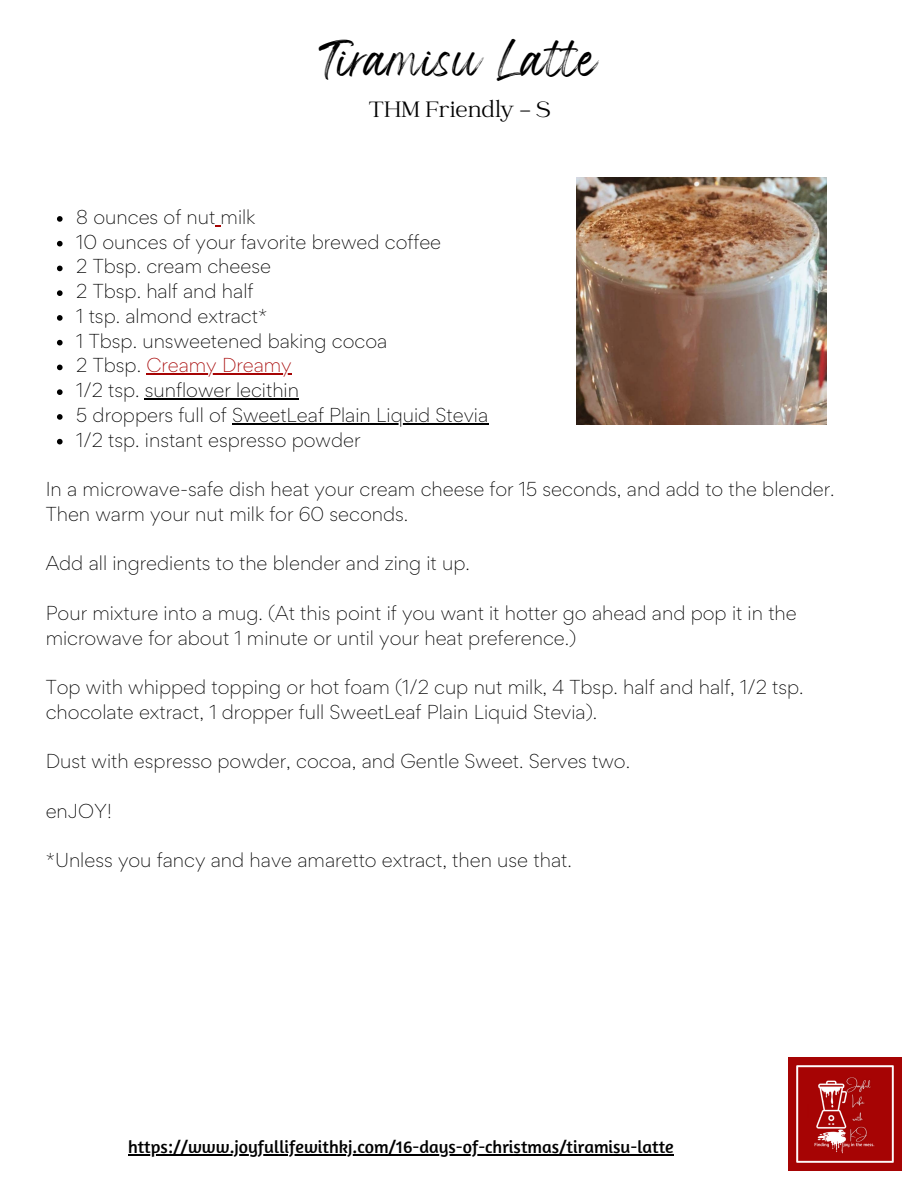
<style>
.page{position:relative;width:918px;height:1188px;background:#fff}
.page>*{position:absolute;margin:0;border:0;box-sizing:border-box;transform-origin:0 0}
.t1{font:27.75px "Wonderful Branding";color:#000}
.t2{font:24.45px "Catchy Mager";color:#000}
.t3{font:300 18px/24.8px "Gordita";color:#000}
.t4{font:18px "Amaranth";color:#000}
.s1{color:#a60404}
</style>
<div class="page">
<img style="left:789px;top:1058px;width:112px;height:112px">
<svg style="left:57px;top:216px;width:6px;height:6px"></svg>
<svg style="left:57px;top:241px;width:6px;height:5px"></svg>
<svg style="left:57px;top:266px;width:6px;height:5px"></svg>
<svg style="left:57px;top:290px;width:6px;height:6px"></svg>
<svg style="left:57px;top:315px;width:6px;height:6px"></svg>
<svg style="left:57px;top:340px;width:6px;height:5px"></svg>
<svg style="left:57px;top:365px;width:6px;height:5px"></svg>
<hr style="left:146px;top:374px;width:146px;height:1px;background:#a60404">
<svg style="left:57px;top:389px;width:6px;height:6px"></svg>
<hr style="left:145px;top:398px;width:154px;height:1px;background:#000">
<svg style="left:57px;top:414px;width:6px;height:6px"></svg>
<hr style="left:232px;top:423px;width:256px;height:1px;background:#000">
<svg style="left:57px;top:439px;width:6px;height:5px"></svg>
<img style="left:577px;top:177px;width:249px;height:248px">
<hr style="left:128px;top:1154px;width:546px;height:1px;background:#000">
<h1 class="t1" style="left:319px;top:53px;width:282px">Tiramisu Latte</h1>
<h2 class="t2" style="left:369px;top:98px;width:183px">THM Friendly - S</h2>
<p class="t3" style="left:76px;top:204px;width:413px">8 ounces of nut milk<br>10 ounces of your favorite brewed coffee<br>2 Tbsp. cream cheese<br>2 Tbsp. half and half<br>1 tsp. almond extract*<br>1 Tbsp. unsweetened baking cocoa<br>2 Tbsp. <span class="s1">Creamy Dreamy<br></span>1/2 tsp. sunflower lecithin<br>5 droppers full of SweetLeaf Plain Liquid Stevia<br>1/2 tsp. instant espresso powder</p>
<p class="t3" style="left:46px;top:477px;width:790px">In a microwave-safe dish heat your cream cheese for 15 seconds, and add to the blender.<br>Then warm your nut milk for 60 seconds.</p>
<p class="t3" style="left:46px;top:551px;width:426px">Add all ingredients to the blender and zing it up.</p>
<p class="t3" style="left:46px;top:600px;width:753px">Pour mixture into a mug. (At this point if you want it hotter go ahead and pop it in the microwave for about 1 minute or until your heat preference.)</p>
<p class="t3" style="left:46px;top:675px;width:759px">Top with whipped topping or hot foam (1/2 cup nut milk, 4 Tbsp. half and half, 1/2 tsp. chocolate extract, 1 dropper full SweetLeaf Plain Liquid Stevia).</p>
<p class="t3" style="left:46px;top:749px;width:586px">Dust with espresso powder, cocoa, and Gentle Sweet. Serves two.</p>
<p class="t3" style="left:46px;top:798px;width:67px">enJOY!</p>
<p class="t3" style="left:46px;top:848px;width:528px">*Unless you fancy and have amaretto extract, then use that.</p>
<p class="t4" style="left:128px;top:1136px;width:547px">https://www.joyfullifewithkj.com/16-days-of-christmas/tiramisu-latte</p>
</div>
